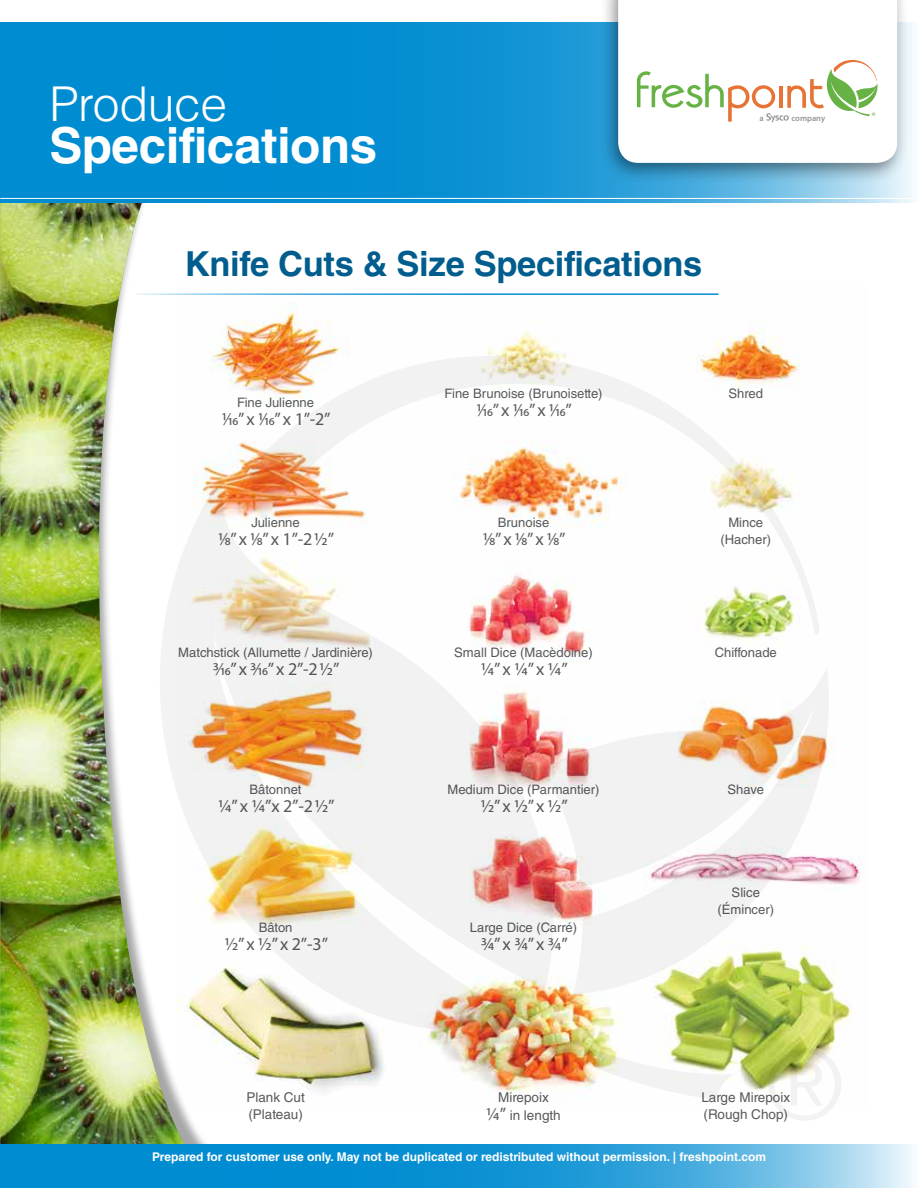
<style>
.page{position:relative;width:918px;height:1188px;background:#fff}
.page>*{position:absolute;margin:0;border:0;box-sizing:border-box;transform-origin:0 0}
.t1{font:97.35px "Helvetica Neue LT Std";color:#000}
.t2{font:700 49.5px "Helvetica LT Std";letter-spacing:-.01em;color:#fff}
.t3{font:300 48px "Helvetica LT Std";letter-spacing:-.01em;color:#fff}
.t4{font:700 34.5px "Helvetica LT Std";letter-spacing:-.01em;color:#005d8d}
.t5{font:18px "Myriad Pro";letter-spacing:-.01em;color:#58595b}
.t6{font:13.5px/16.5px "Helvetica LT Std";color:#58595b}
.t7{font:13.05px/16.5px "Helvetica LT Std";color:#58595b;text-align:center}
.t8{font:700 12px "Helvetica LT Std";color:#fff}
.t9{font:9.45px "Myriad Pro";color:#6cb33f}
.t10{font:600 8.4px "Myriad Pro";color:#939598}
.s1{font-family:"Myriad Pro";font-size:18px}
</style>
<div class="page">
<img style="left:218px;top:293px;width:647px;height:800px">
<img style="left:0;top:203px;width:196px;height:942px">
<svg style="left:0;top:23px;width:915px;height:180px;background:#0d91d3"></svg>
<hr style="left:0;top:198px;width:918px;height:1px;background:#fff">
<hr style="left:135px;top:293px;width:583px;height:2px;background:#fff">
<img style="left:735px;top:667px;width:111px;height:328px">
<img style="left:160px;top:475px;width:575px;height:625px">
<img style="left:247px;top:356px;width:573px;height:284px">
<svg style="left:0;top:1145px;width:915px;height:43px;background:#2c9fd9"></svg>
<div style="left:600px;top:0;width:309px;height:184px;background:#000;opacity:.45"></div>
<svg style="left:618px;top:0;width:279px;height:163px"></svg>
<svg style="left:637px;top:60px;width:242px;height:62px"></svg>
<h3 class="t3" style="left:49px;top:74px;width:179px">Produce</h3>
<h2 class="t2" style="left:49px;top:116px;width:329px">Specifications</h2>
<h3 class="t4" style="left:185px;top:243px;width:519px">Knife Cuts &amp; Size Specifications</h3>
<p class="t10" style="left:759px;top:112px;width:6px">a</p>
<p class="t10" style="left:792px;top:112px;width:35px">company</p>
<p class="t7" style="left:237px;top:394px;width:79px">Fine Julienne</p>
<h3 class="t5" style="left:222px;top:408px;width:110px">1/16” x 1/16” x 1”-2”</h3>
<p class="t7" style="left:251px;top:514px;width:50px">Julienne</p>
<h3 class="t5" style="left:219px;top:528px;width:117px">1/8” x 1/8” x 1”-21/2”</h3>
<p class="t7" style="left:178px;top:644px;width:196px">Matchstick (Allumette / Jardinière)</p>
<h3 class="t5" style="left:213px;top:658px;width:128px">3/16” x 3/16” x 2”-21/2”</h3>
<p class="t7" style="left:444px;top:385px;width:160px">Fine Brunoise (Brunoisette)</p>
<h3 class="t5" style="left:477px;top:399px;width:97px">1/16” x 1/16” x 1/16”</h3>
<p class="t7" style="left:498px;top:514px;width:53px">Brunoise</p>
<h3 class="t5" style="left:483px;top:528px;width:84px">1/8” x 1/8” x 1/8”</h3>
<p class="t7" style="left:454px;top:644px;width:140px">Small Dice (Macèdoine)</p>
<h3 class="t5" style="left:481px;top:658px;width:88px">1/4” x 1/4” x 1/4”</h3>
<p class="t7" style="left:729px;top:385px;width:36px">Shred</p>
<p class="t7" style="left:720px;top:514px;width:52px">Mince (Hacher)</p>
<p class="t7" style="left:715px;top:644px;width:64px">Chiffonade</p>
<p class="t9" style="left:872px;top:110px;width:5px">®</p>
<p class="t7" style="left:250px;top:781px;width:53px">Bâtonnet</p>
<h3 class="t5" style="left:218px;top:795px;width:118px">1/4” x 1/4”x 2”-21/2”</h3>
<p class="t7" style="left:259px;top:919px;width:35px">Bâton</p>
<h3 class="t5" style="left:225px;top:932px;width:105px">1/2” x 1/2” x 2”-3”</h3>
<p class="t7" style="left:448px;top:781px;width:154px">Medium Dice (Parmantier)</p>
<h3 class="t5" style="left:481px;top:795px;width:88px">1/2” x 1/2” x 1/2”</h3>
<p class="t7" style="left:470px;top:919px;width:109px">Large Dice (Carré)</p>
<h3 class="t5" style="left:481px;top:932px;width:88px">3/4” x 3/4” x 3/4”</h3>
<p class="t7" style="left:728px;top:781px;width:38px">Shave</p>
<p class="t7" style="left:718px;top:884px;width:58px">Slice (Émincer)</p>
<h1 class="t1" style="left:766px;top:1027px;width:79px">®</h1>
<p class="t6" style="left:246px;top:1089px;width:60px">Plank Cut (Plateau)</p>
<p class="t6" style="left:486px;top:1089px;width:76px;line-height:18px;text-align:center">Mirepoix<br><span class="s1">1/4”</span> in length</p>
<p class="t6" style="left:701px;top:1089px;width:90px">Large Mirepoix (Rough Chop)</p>
<p class="t8" style="left:152px;top:1150px;width:615px">Prepared for customer use only. May not be duplicated or redistributed without permission. | freshpoint.com</p>
</div>
